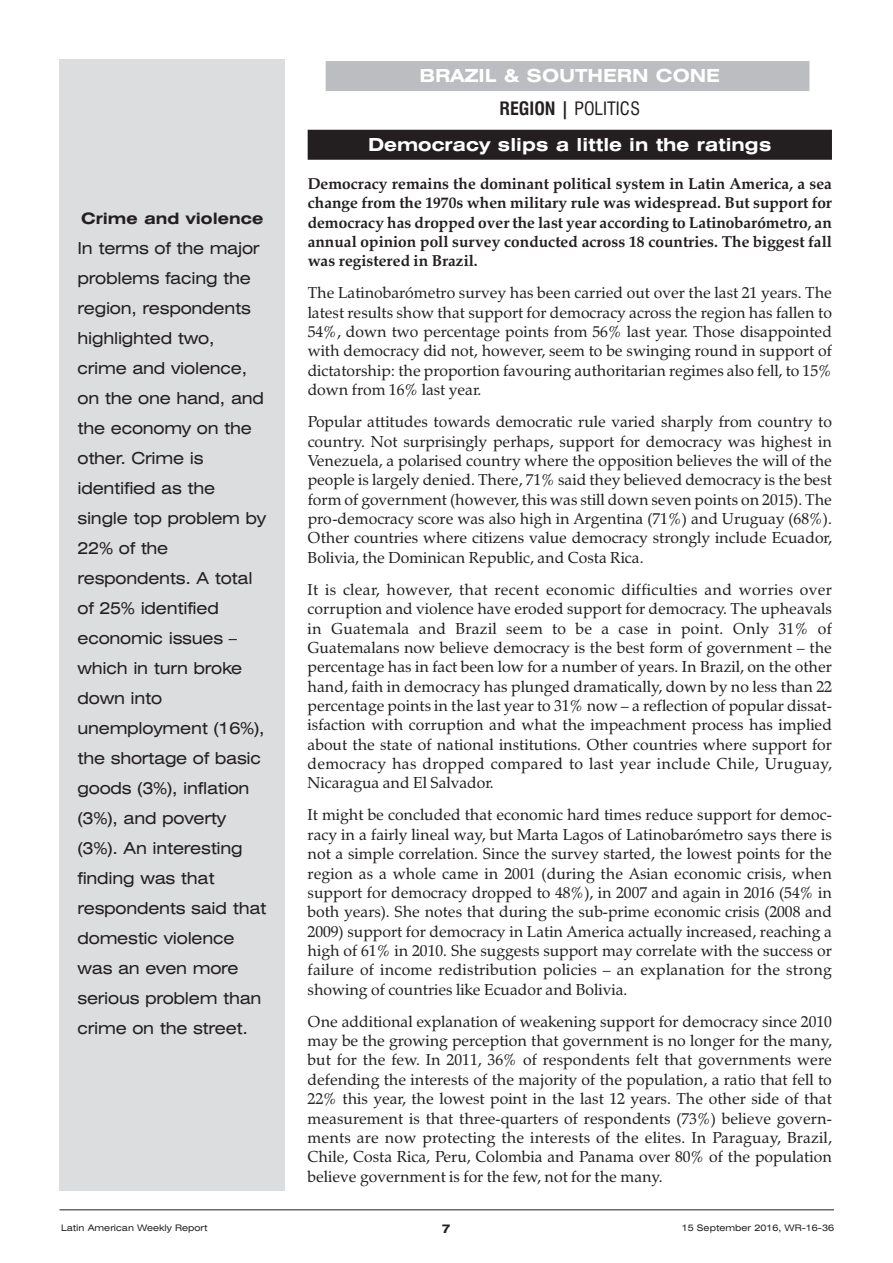
<style>
.page{position:relative;width:893px;height:1263px;background:#fff}
.page>*{position:absolute;margin:0;border:0;box-sizing:border-box;transform-origin:0 0}
.t1{font:700 expanded 18px/32.8px "Swiss 721 BT";color:#fff;text-align:center}
.t2{font:expanded 16.5px/30px "Swiss 721 BT";letter-spacing:-.015em;color:#231f20}
.t3{font:15.75px/19.4px "Zapf Calligraphic 801 BT";color:#231f20;text-align:justify}
.t4{font:700 15.75px/19.4px "Zapf Calligraphic 801 BT";color:#231f20;text-align:justify}
.t5{font:700 expanded 15.75px "Swiss 721 BT";color:#231f20}
.t6{font:700 expanded 12px "Swiss 721 BT";color:#231f20}
.t7{font:expanded 9px "Swiss 721 BT";color:#231f20}
.s1{font-stretch:condensed;color:#231f20}
.s2{font-weight:400;font-stretch:condensed;color:#231f20}
</style>
<div class="page">
<div style="left:326px;top:61px;width:483px;height:30px;background:#bcbdc0"></div>
<div style="left:308px;top:130px;width:524px;height:30px;background:#231f20"></div>
<div style="left:60px;top:60px;width:225px;height:1131px;background:#dcdddf"></div>
<hr style="left:60px;top:1209px;width:774px;height:1px;background:#231f20">
<p class="t5" style="left:81px;top:209px;width:184px">Crime and violence</p>
<p class="t2" style="left:78px;top:233px;width:190px">In terms of the major problems facing the region, respondents highlighted two, crime and violence, on the one hand, and the economy on the other. Crime is identified as the single top problem by<br>22% of the respondents. A total of 25% identified economic issues – which in turn broke down into unemployment (16%), the shortage of basic goods (3%), inflation (3%), and poverty (3%). An interesting finding was that respondents said that domestic violence was an even more serious problem than crime on the street.</p>
<p class="t1" style="left:420px;top:59px;width:302px">BRAZIL &amp; SOUTHERN CONE<br><span class="s1">REGION |</span> <span class="s2">POLITICS</span></p>
<p class="t1" style="left:368px;top:128px;width:405px">Democracy slips a little in the ratings</p>
<p class="t4" style="left:308px;top:174px;width:526px">Democracy remains the dominant political system in Latin America, a sea change from the 1970s when military rule was widespread. But support for democracy has dropped over the last year according to Latinobarómetro, an annual opinion poll survey conducted across 18 countries. The biggest fall was registered in Brazil.</p>
<p class="t3" style="left:308px;top:283px;width:526px">The Latinobarómetro survey has been carried out over the last 21 years. The latest results show that support for democracy across the region has fallen to 54%, down two percentage points from 56% last year. Those disappointed with democracy did not, however, seem to be swinging round in support of dictatorship: the proportion favouring authoritarian regimes also fell, to 15% down from 16% last year.</p>
<p class="t3" style="left:308px;top:412px;width:526px">Popular attitudes towards democratic rule varied sharply from country to country. Not surprisingly perhaps, support for democracy was highest in Venezuela, a polarised country where the opposition believes the will of the people is largely denied. There, 71% said they believed democracy is the best form of government (however, this was still down seven points on 2015). The pro-democracy score was also high in Argentina (71%) and Uruguay (68%).<br>Other countries where citizens value democracy strongly include Ecuador, Bolivia, the Dominican Republic, and Costa Rica.</p>
<p class="t3" style="left:308px;top:580px;width:526px">It is clear, however, that recent economic difficulties and worries over corruption and violence have eroded support for democracy. The upheavals in Guatemala and Brazil seem to be a case in point. Only 31% of Guatemalans now believe democracy is the best form of government – the percentage has in fact been low for a number of years. In Brazil, on the other hand, faith in democracy has plunged dramatically, down by no less than 22 percentage points in the last year to 31% now – a reflection of popular dissat&shy;isfaction with corruption and what the impeachment process has implied about the state of national institutions. Other countries where support for democracy has dropped compared to last year include Chile, Uruguay, Nicaragua and El Salvador.</p>
<p class="t3" style="left:308px;top:805px;width:526px">It might be concluded that economic hard times reduce support for democ&shy;racy in a fairly lineal way, but Marta Lagos of Latinobarómetro says there is not a simple correlation. Since the survey started, the lowest points for the region as a whole came in 2001 (during the Asian economic crisis, when support for democracy dropped to 48%), in 2007 and again in 2016 (54% in both years). She notes that during the sub-prime economic crisis (2008 and 2009) support for democracy in Latin America actually increased, reaching a high of 61% in 2010. She suggests support may correlate with the success or failure of income redistribution policies – an explanation for the strong showing of countries like Ecuador and Bolivia.</p>
<p class="t3" style="left:308px;top:1012px;width:526px">One additional explanation of weakening support for democracy since 2010 may be the growing perception that government is no longer for the many, but for the few. In 2011, 36% of respondents felt that governments were defending the interests of the majority of the population, a ratio that fell to 22% this year, the lowest point in the last 12 years. The other side of that measurement is that three-quarters of respondents (73%) believe govern&shy;ments are now protecting the interests of the elites. In Paraguay, Brazil, Chile, Costa Rica, Peru, Colombia and Panama over 80% of the population believe government is for the few, not for the many.</p>
<p class="t7" style="left:61px;top:1223px;width:148px">Latin American Weekly Report</p>
<p class="t6" style="left:442px;top:1221px;width:10px">7</p>
<p class="t7" style="left:682px;top:1223px;width:154px">15 September 2016, WR-16-36</p>
</div>
